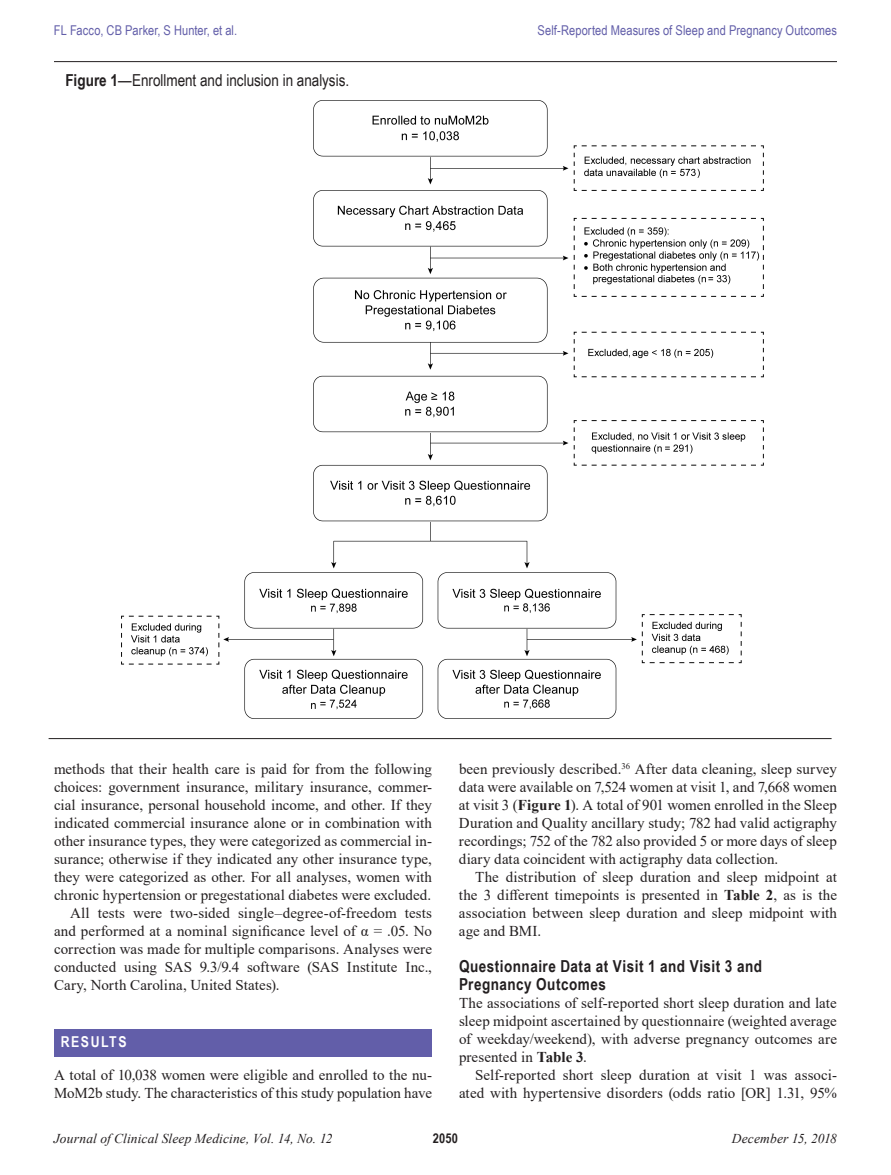
<style>
.page{position:relative;width:891px;height:1175px;background:#fff}
.page>*{position:absolute;margin:0;border:0;box-sizing:border-box;transform-origin:0 0}
.t1{font:700 16.5px/18px "Arial Narrow";letter-spacing:.03em;color:#231f20}
.t2{font:16.5px "Arial Narrow";letter-spacing:-.005em;color:#231f20}
.t3{font:15px/18px "Times New Roman";letter-spacing:.005em;color:#231f20;text-align:justify}
.t4{font:700 15px "Arial Narrow";letter-spacing:.105em;color:#fff}
.t5{font:13.5px "Arial Narrow";letter-spacing:.005em;color:#625ea9}
.t6{font:italic 13.5px "Times New Roman";letter-spacing:.01em;color:#231f20}
.t7{font:700 13.5px "Arial Narrow";color:#231f20}
.s1{font-weight:700}
</style>
<div class="page">
<div style="left:54px;top:1029px;width:378px;height:27px;background:#625ea9"></div>
<img style="left:122px;top:100px;width:642px;height:618px">
<hr style="left:54px;top:61px;width:783px;height:1px;background:#231f20">
<hr style="left:49px;top:738px;width:783px;height:1px;background:#231f20">
<p class="t5" style="left:54px;top:21px;width:185px">FL Facco, CB Parker, S Hunter, et al.</p>
<p class="t5" style="left:538px;top:21px;width:301px">Self-Reported Measures of Sleep and Pregnancy Outcomes</p>
<p class="t2" style="left:65px;top:68px;width:285px"><span class="s1">Figure 1</span>—Enrollment and inclusion in analysis.</p>
<p class="t3" style="left:54px;top:760px;width:379px">methods that their health care is paid for from the following</p>
<p class="t3" style="left:54px;top:778px;width:380px">choices: government insurance, military insurance, commer-</p>
<p class="t3" style="left:54px;top:796px;width:379px">cial insurance, personal household income, and other. If they</p>
<p class="t3" style="left:54px;top:814px;width:379px">indicated commercial insurance alone or in combination with</p>
<p class="t3" style="left:54px;top:832px;width:380px">other insurance types, they were categorized as commercial in-</p>
<p class="t3" style="left:54px;top:850px;width:380px">surance; otherwise if they indicated any other insurance type,</p>
<p class="t3" style="left:54px;top:868px;width:380px">they were categorized as other. For all analyses, women with</p>
<p class="t3" style="left:54px;top:886px;width:379px">chronic hypertension or pregestational diabetes were excluded.</p>
<p class="t3" style="left:70px;top:904px;width:363px">All tests were two-sided single–degree-of-freedom tests</p>
<p class="t3" style="left:54px;top:922px;width:379px">and performed at a nominal significance level of α = .05. No</p>
<p class="t3" style="left:54px;top:940px;width:380px">correction was made for multiple comparisons. Analyses were</p>
<p class="t3" style="left:54px;top:958px;width:379px">conducted using SAS 9.3/9.4 software (SAS Institute Inc.,</p>
<p class="t3" style="left:54px;top:976px;width:227px">Cary, North Carolina, United States).</p>
<p class="t4" style="left:61px;top:1030px;width:67px">RESULTS</p>
<p class="t3" style="left:54px;top:1066px;width:380px">A total of 10,038 women were eligible and enrolled to the nu-<br>MoM2b study. The characteristics of this study population have</p>
<p class="t3" style="left:459px;top:760px;width:380px">been previously described.<sup>36</sup> After data cleaning, sleep survey data were available on 7,524 women at visit 1, and 7,668 women at visit 3 (<span class="s1">Figure 1</span>). A total of 901 women enrolled in the Sleep Duration and Quality ancillary study; 782 had valid actigraphy recordings; 752 of the 782 also provided 5 or more days of sleep diary data coincident with actigraphy data collection.</p>
<p class="t3" style="left:459px;top:868px;width:380px;text-indent:16px">The distribution of sleep duration and sleep midpoint at the 3 different timepoints is presented in <span class="s1">Table 2</span>, as is the association between sleep duration and sleep midpoint with age and BMI.</p>
<p class="t1" style="left:459px;top:956px;width:305px">Questionnaire Data at Visit 1 and Visit 3 and<br>Pregnancy Outcomes</p>
<p class="t3" style="left:459px;top:994px;width:380px">The associations of self-reported short sleep duration and late sleep midpoint ascertained by questionnaire (weighted average of weekday/weekend), with adverse pregnancy outcomes are presented in <span class="s1">Table 3</span>.</p>
<p class="t3" style="left:459px;top:1066px;width:379px;text-align:right">Self-reported short sleep duration at visit 1 was associ&shy;ated with hypertensive disorders (odds ratio [OR] 1.31, 95%</p>
<p class="t6" style="left:54px;top:1128px;width:280px">Journal of Clinical Sleep Medicine, Vol. 14, No. 12</p>
<p class="t7" style="left:433px;top:1127px;width:27px">2050</p>
<p class="t6" style="left:732px;top:1128px;width:107px">December 15, 2018</p>
</div>
